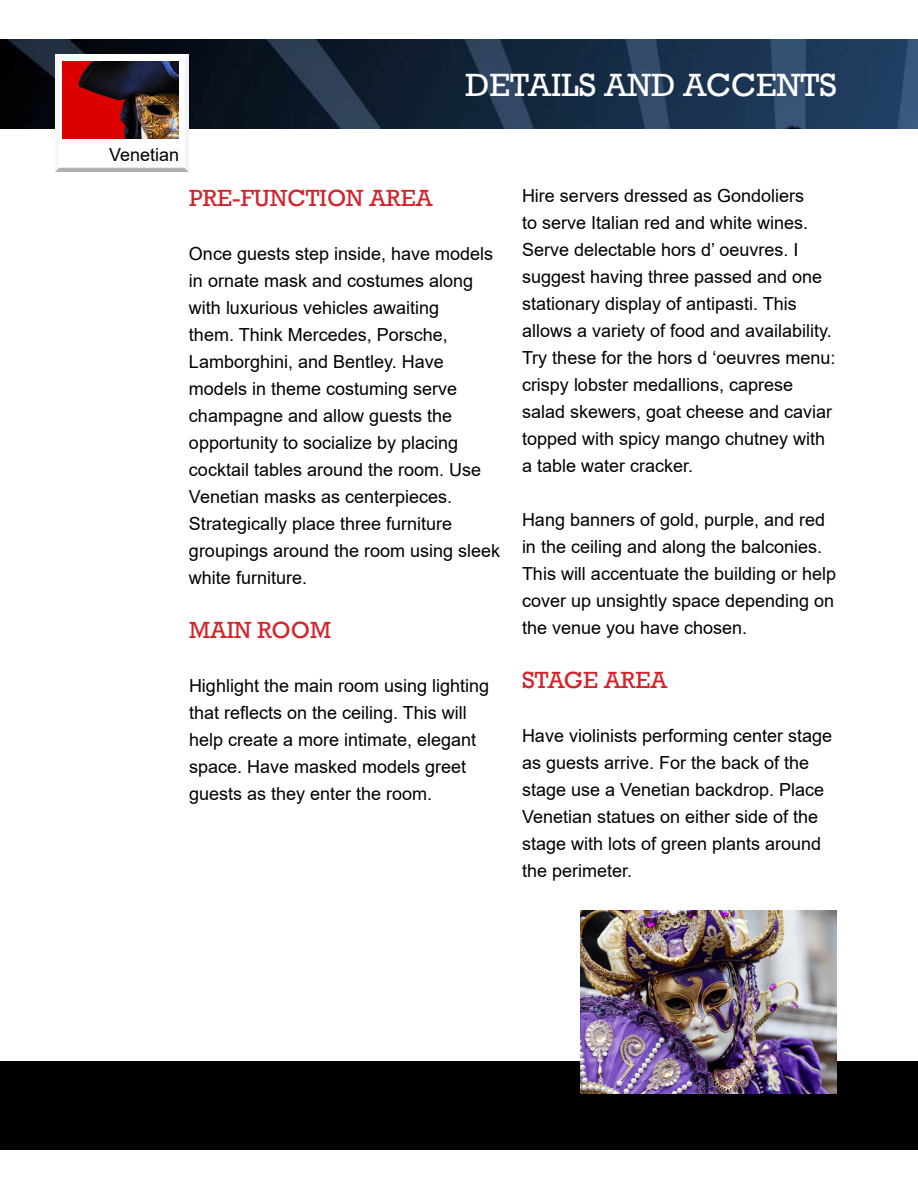
<style>
.page{position:relative;width:918px;height:1188px;background:#fff}
.page>*{position:absolute;margin:0;border:0;box-sizing:border-box;transform-origin:0 0}
.t1{font:33px "Rockwell";color:#fff}
.t2{font:24px "Rockwell";color:#d2232a}
.t3{font:18px/27px "Arial";color:#000}
</style>
<div class="page">
<div style="left:0;top:1061px;width:918px;height:89px;background:#000"></div>
<img style="left:0;top:40px;width:918px;height:88px">
<div style="left:49px;top:48px;width:145px;height:11px;background:#fff;opacity:.75"></div>
<div style="left:49px;top:54px;width:145px;height:119px;background:#000;opacity:.45"></div>
<img style="left:63px;top:62px;width:115px;height:77px">
<img style="left:580px;top:910px;width:257px;height:184px">
<h1 class="t1" style="left:465px;top:66px;width:373px">DETAILS AND ACCENTS</h1>
<p class="t3" style="left:109px;top:141px;width:72px">Venetian</p>
<h2 class="t2" style="left:189px;top:184px;width:245px">PRE-FUNCTION AREA</h2>
<p class="t3" style="left:189px;top:240px;width:313px">Once guests step inside, have models in ornate mask and costumes along with luxurious vehicles awaiting<br>them. Think Mercedes, Porsche, Lamborghini, and Bentley. Have models in theme costuming serve champagne and allow guests the opportunity to socialize by placing cocktail tables around the room. Use Venetian masks as centerpieces.<br>Strategically place three furniture groupings around the room using sleek white furniture.</p>
<h2 class="t2" style="left:189px;top:616px;width:144px">MAIN ROOM</h2>
<p class="t3" style="left:189px;top:672px;width:302px">Highlight the main room using lighting that reflects on the ceiling. This will help create a more intimate, elegant space. Have masked models greet guests as they enter the room.</p>
<p class="t3" style="left:522px;top:182px;width:315px">Hire servers dressed as Gondoliers<br>to serve Italian red and white wines.<br>Serve delectable hors d’ oeuvres. I suggest having three passed and one stationary display of antipasti. This allows a variety of food and availability.<br>Try these for the hors d ‘oeuvres menu: crispy lobster medallions, caprese salad skewers, goat cheese and caviar topped with spicy mango chutney with a table water cracker.</p>
<p class="t3" style="left:522px;top:506px;width:316px">Hang banners of gold, purple, and red in the ceiling and along the balconies.<br>This will accentuate the building or help cover up unsightly space depending on the venue you have chosen.</p>
<h2 class="t2" style="left:522px;top:666px;width:147px">STAGE AREA</h2>
<p class="t3" style="left:522px;top:722px;width:312px">Have violinists performing center stage as guests arrive. For the back of the stage use a Venetian backdrop. Place Venetian statues on either side of the stage with lots of green plants around the perimeter.</p>
</div>
